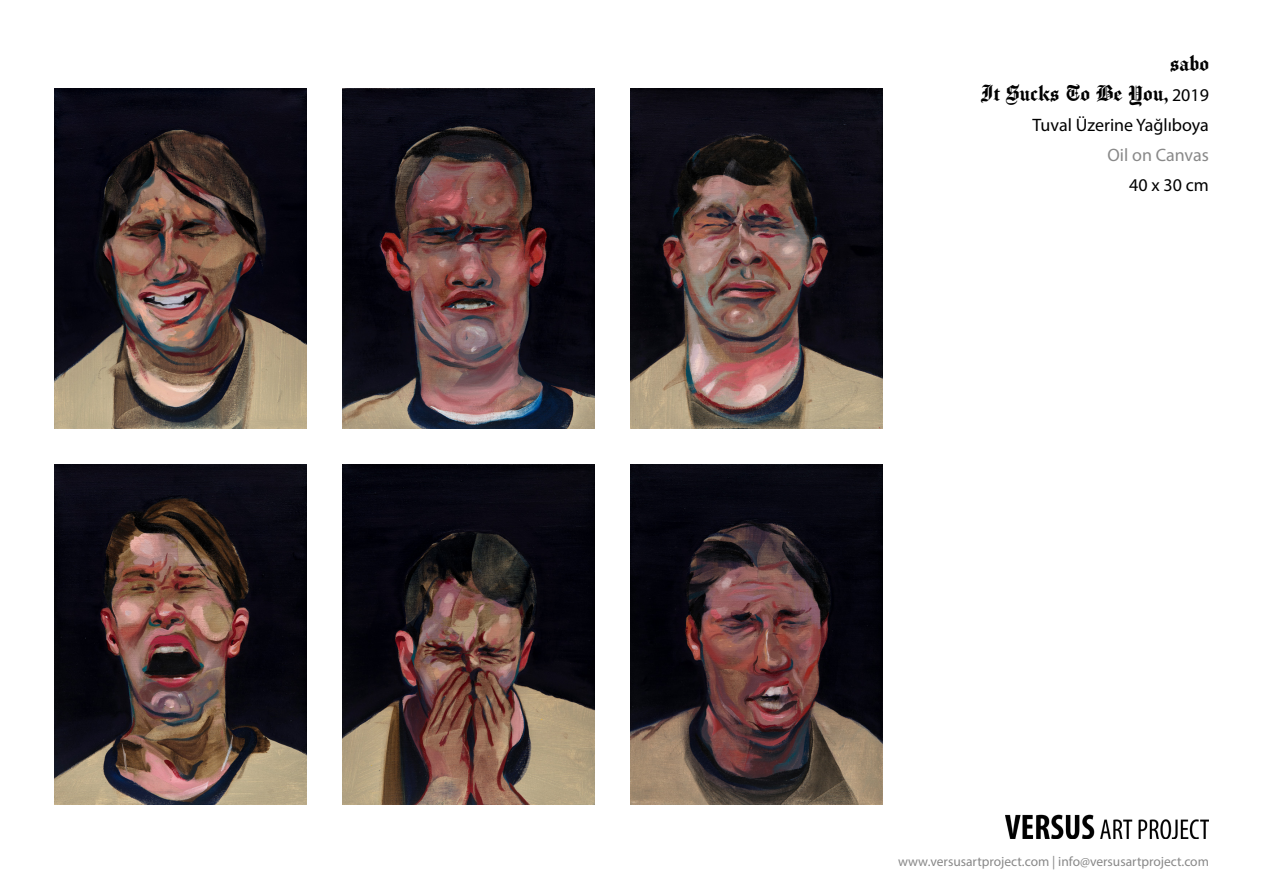
<style>
.page{position:relative;width:1263px;height:893px;background:#fff}
.page>*{position:absolute;margin:0;border:0;box-sizing:border-box;transform-origin:0 0}
.t1{font:21px/30px "Chomsky";color:#000;text-align:right}
.t2{font:18px "Myriad Pro";color:#000}
.t3{font:18px "Myriad Pro";color:#898989}
.t4{font:13.5px "Myriad Pro";color:#898989}
.s1{font-family:"Myriad Pro";font-size:18px}
</style>
<div class="page">
<img style="left:54px;top:88px;width:252px;height:341px">
<img style="left:342px;top:88px;width:252px;height:341px">
<img style="left:630px;top:88px;width:252px;height:341px">
<img style="left:54px;top:464px;width:252px;height:341px">
<img style="left:342px;top:464px;width:252px;height:341px">
<img style="left:630px;top:464px;width:252px;height:341px">
<img style="left:1005px;top:814px;width:204px;height:25px">
<h1 class="t1" style="left:980px;top:49px;width:230px">sabo<br>It Sucks To Be You, <span class="s1">2019</span></h1>
<h2 class="t2" style="left:1032px;top:114px;width:178px">Tuval Üzerine Yağlıboya</h2>
<h2 class="t3" style="left:1107px;top:144px;width:103px">Oil on Canvas</h2>
<h2 class="t2" style="left:1129px;top:174px;width:81px">40 x 30 cm</h2>
<p class="t4" style="left:898px;top:853px;width:312px">www.versusartproject.com | info@versusartproject.com</p>
</div>
